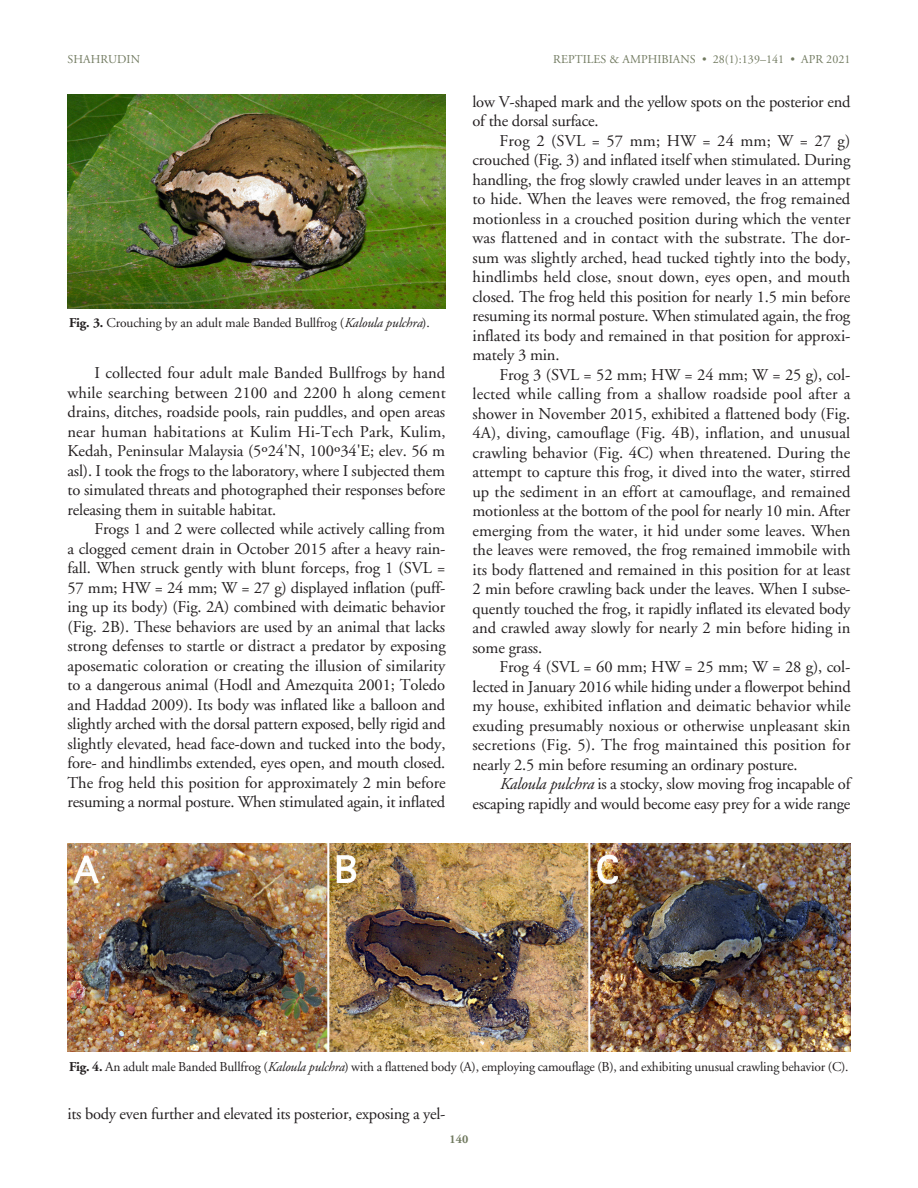
<style>
.page{position:relative;width:918px;height:1188px;background:#fff}
.page>*{position:absolute;margin:0;border:0;box-sizing:border-box;transform-origin:0 0}
.TEXT{font:16.5px/19.5px "Adobe Garamond";letter-spacing:-.015em;color:#231f20;text-align:justify}
.Figure_Caption{font:13.5px "Adobe Garamond";letter-spacing:-.015em;color:#231f20}
.Running_Head_RIGHT{font:12px "Adobe Garamond";letter-spacing:.005em;color:#717a60}
.Running_Head_LEFT{font:700 12px "Adobe Garamond";color:#717a60}
.s1{font-weight:700}
.s2{font-style:italic}
</style>
<div class="page">
<img style="left:68px;top:94px;width:378px;height:215px">
<img style="left:68px;top:843px;width:782px;height:209px">
<p class="Running_Head_RIGHT" style="left:68px;top:53px;width:74px">SHAHRUDIN</p>
<p class="Running_Head_RIGHT" style="left:553px;top:53px;width:299px">REPTILES &amp; AMPHIBIANS • 28(1):139–141 • APR 2021</p>
<p class="Figure_Caption" style="left:69px;top:315px;width:362px"><span class="s1">Fig. 3.</span> Crouching by an adult male Banded Bullfrog (<span class="s2">Kaloula pulchra</span>).</p>
<p class="TEXT" style="left:68px;top:364px;width:380px;text-indent:27px">I collected four adult male Banded Bullfrogs by hand while searching between 2100 and 2200 h along cement drains, ditches, roadside pools, rain puddles, and open areas near human habitations at Kulim Hi-Tech Park, Kulim, Kedah, Peninsular Malaysia (5º24'N, 100º34'E; elev. 56 m asl). I took the frogs to the laboratory, where I subjected them to simulated threats and photographed their responses before releasing them in suitable habitat.</p>
<p class="TEXT" style="left:68px;top:520px;width:380px;text-indent:27px">Frogs 1 and 2 were collected while actively calling from a clogged cement drain in October 2015 after a heavy rain&shy;fall. When struck gently with blunt forceps, frog 1 (SVL = 57 mm; HW = 24 mm; W = 27 g) displayed inflation (puff&shy;ing up its body) (Fig. 2A) combined with deimatic behavior (Fig. 2B). These behaviors are used by an animal that lacks strong defenses to startle or distract a predator by exposing aposematic coloration or creating the illusion of similarity to a dangerous animal (Hodl and Amezquita 2001; Toledo and Haddad 2009). Its body was inflated like a balloon and slightly arched with the dorsal pattern exposed, belly rigid and slightly elevated, head face-down and tucked into the body, fore- and hindlimbs extended, eyes open, and mouth closed.<br>The frog held this position for approximately 2 min before resuming a normal posture. When stimulated again, it inflated</p>
<p class="TEXT" style="left:472px;top:92px;width:379px">low V-shaped mark and the yellow spots on the posterior end of the dorsal surface.</p>
<p class="TEXT" style="left:472px;top:131px;width:380px;text-indent:27px">Frog 2 (SVL = 57 mm; HW = 24 mm; W = 27 g) crouched (Fig. 3) and inflated itself when stimulated. During handling, the frog slowly crawled under leaves in an attempt to hide. When the leaves were removed, the frog remained motionless in a crouched position during which the venter was flattened and in contact with the substrate. The dor&shy;sum was slightly arched, head tucked tightly into the body, hindlimbs held close, snout down, eyes open, and mouth closed. The frog held this position for nearly 1.5 min before resuming its normal posture. When stimulated again, the frog inflated its body and remained in that position for approxi&shy;mately 3 min.</p>
<p class="TEXT" style="left:472px;top:365px;width:380px;text-indent:27px">Frog 3 (SVL = 52 mm; HW = 24 mm; W = 25 g), col&shy;lected while calling from a shallow roadside pool after a shower in November 2015, exhibited a flattened body (Fig.<br>4A), diving, camouflage (Fig. 4B), inflation, and unusual crawling behavior (Fig. 4C) when threatened. During the attempt to capture this frog, it dived into the water, stirred up the sediment in an effort at camouflage, and remained motionless at the bottom of the pool for nearly 10 min. After emerging from the water, it hid under some leaves. When the leaves were removed, the frog remained immobile with its body flattened and remained in this position for at least 2 min before crawling back under the leaves. When I subse&shy;quently touched the frog, it rapidly inflated its elevated body and crawled away slowly for nearly 2 min before hiding in some grass.</p>
<p class="TEXT" style="left:472px;top:658px;width:380px;text-indent:27px">Frog 4 (SVL = 60 mm; HW = 25 mm; W = 28 g), col&shy;lected in January 2016 while hiding under a flowerpot behind my house, exhibited inflation and deimatic behavior while exuding presumably noxious or otherwise unpleasant skin secretions (Fig. 5). The frog maintained this position for nearly 2.5 min before resuming an ordinary posture.</p>
<p class="TEXT" style="left:472px;top:775px;width:380px;text-align:right"><span class="s2">Kaloula pulchra</span> is a stocky, slow moving frog incapable of escaping rapidly and would become easy prey for a wide range</p>
<p class="Figure_Caption" style="left:69px;top:1060px;width:781px"><span class="s1">Fig. 4.</span> An adult male Banded Bullfrog (<span class="s2">Kaloula pulchra</span>) with a flattened body (A), employing camouflage (B), and exhibiting unusual crawling behavior (C).</p>
<p class="TEXT" style="left:68px;top:1105px;width:380px">its body even further and elevated its posterior, exposing a yel-</p>
<p class="Running_Head_LEFT" style="left:450px;top:1132px;width:20px">140</p>
</div>
